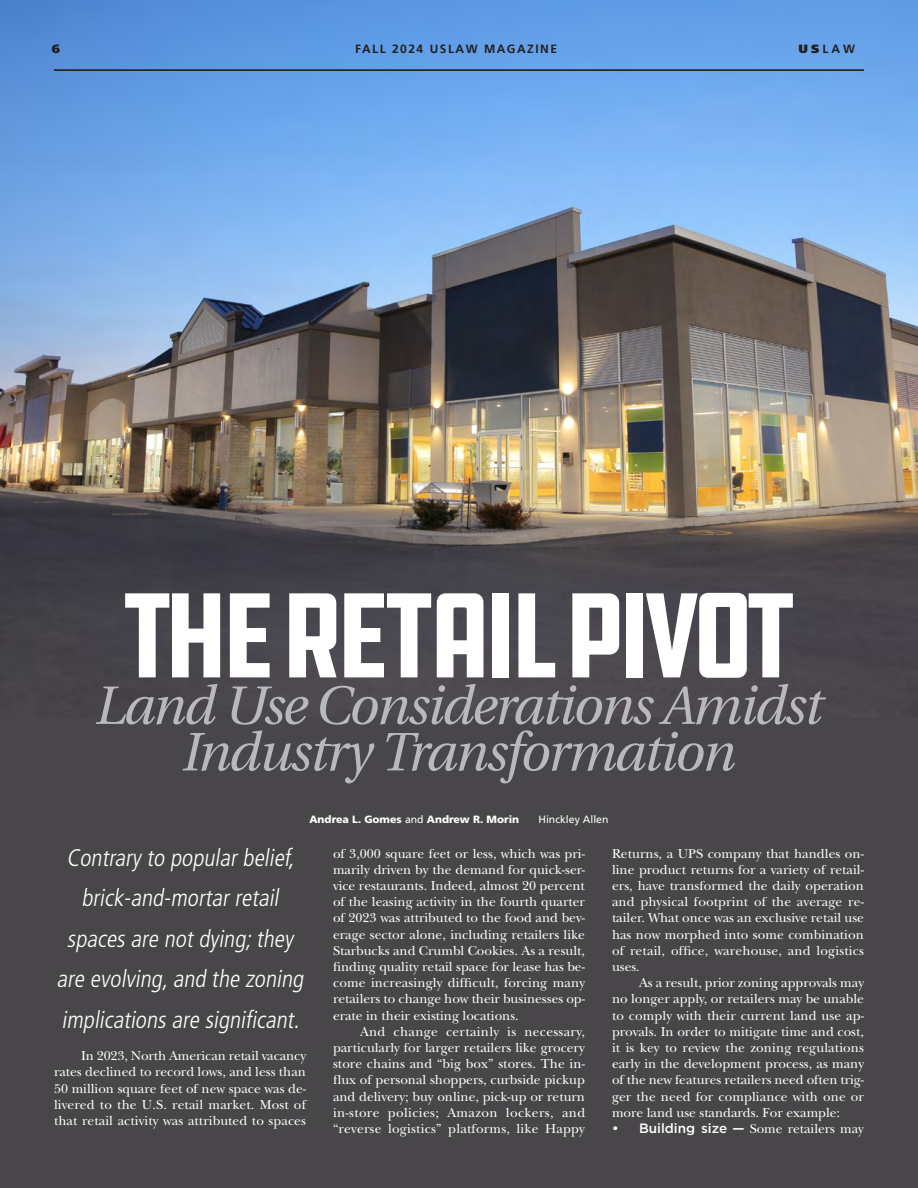
<style>
.page{position:relative;width:918px;height:1188px;background:#484649}
.page>*{position:absolute;margin:0;border:0;box-sizing:border-box;transform-origin:0 0}
.HEADLINE_UTOPIA_LARG{font:condensed 124.5px "DDC Hardware";letter-spacing:-.08em;color:#fff}
.HEADLINE_UTOPIA_LARG-2{font:italic 54px/46.5px "Utopia";letter-spacing:-.035em;color:#b8b9bc;text-align:center}
.BODY{font:italic 300 condensed 24px/40.5px "Frutiger";color:#fff;text-align:center}
.BODY-2{font:13.5px/16.2px "New Baskerville";letter-spacing:.005em;color:#fff;text-align:justify}
.t1{font:700 12px "Frutiger";letter-spacing:.125em;color:#231f20}
.t2{font:900 12px "Frutiger";color:#231f20}
.author_name{font:900 10.5px "Frutiger";color:#fff}
.author_name-2{font:10.5px "Frutiger";color:#fff}
.s1{font-weight:900}
.s2{font-weight:400}
.s3{font-family:"Gotham";font-weight:500}
</style>
<div class="page">
<img style="left:0;top:0;width:918px;height:717px">
<hr style="left:54px;top:69px;width:810px;height:2px;background:#231f20">
<p class="t2" style="left:52px;top:42px;width:10px">6</p>
<p class="t1" style="left:355px;top:42px;width:204px">FALL 2024 USLAW MAGAZINE</p>
<p class="t1" style="left:799px;top:42px;width:58px"><span class="s1">US</span>LAW</p>
<p class="HEADLINE_UTOPIA_LARG" style="left:122px;top:560px;width:675px">THE RETAIL PIVOT</p>
<p class="HEADLINE_UTOPIA_LARG-2" style="left:95px;top:683px;width:729px">Land Use Considerations Amidst<br>Industry Transformation</p>
<p class="author_name" style="left:309px;top:813px;width:211px">Andrea L. Gomes <span class="s2">and</span> Andrew R. Morin</p>
<p class="author_name-2" style="left:538px;top:813px;width:72px">Hinckley Allen</p>
<p class="BODY" style="left:57px;top:838px;width:253px">Contrary to popularbelief, brick-and-mortarretail spaces are notdying;they are evolving,and the zoning implications are significant.</p>
<p class="BODY-2" style="left:54px;top:1048px;width:254px;text-indent:27px">In 2023, North American retail vacancy rates declined to record lows, and less than 50 million square feet of new space was de&shy;livered to the U.S. retail market. Most of that retail activity was attributed to spaces</p>
<p class="BODY-2" style="left:333px;top:845px;width:254px">of 3,000 square feet or less, which was pri&shy;marily driven by the demand for quick-ser&shy;vice restaurants. Indeed, almost 20 percent of the leasing activity in the fourth quarter of 2023 was attributed to the food and bev&shy;erage sector alone, including retailers like Starbucks and Crumbl Cookies. As a result, finding quality retail space for lease has be&shy;come increasingly difficult, forcing many retailers to change how their businesses op&shy;erate in their existing locations.</p>
<p class="BODY-2" style="left:333px;top:1023px;width:254px;text-indent:27px">And change certainly is necessary, particularly for larger retailers like grocery store chains and “big box” stores. The in&shy;flux of personal shoppers, curbside pickup and delivery; buy online, pick-up or return in-store policies; Amazon lockers, and “reverse logistics” platforms, like Happy</p>
<p class="BODY-2" style="left:612px;top:845px;width:254px">Returns, a UPS company that handles on&shy;line product returns for a variety of retail&shy;ers, have transformed the daily operation and physical footprint of the average re&shy;tailer. What once was an exclusive retail use has now morphed into some combination of retail, office, warehouse, and logistics uses.</p>
<p class="BODY-2" style="left:612px;top:975px;width:254px;text-indent:27px">As a result, prior zoning approvals may no longer apply, or retailers may be unable to comply with their current land use ap&shy;provals. In order to mitigate time and cost, it is key to review the zoning regulations early in the development process, as many of the new features retailers need often trig&shy;ger the need for compliance with one or more land use standards. For example:</p>
<p class="BODY-2" style="left:612px;top:1121px;width:254px"><span class="s3">• Building size —</span> Some retailers may</p>
</div>
